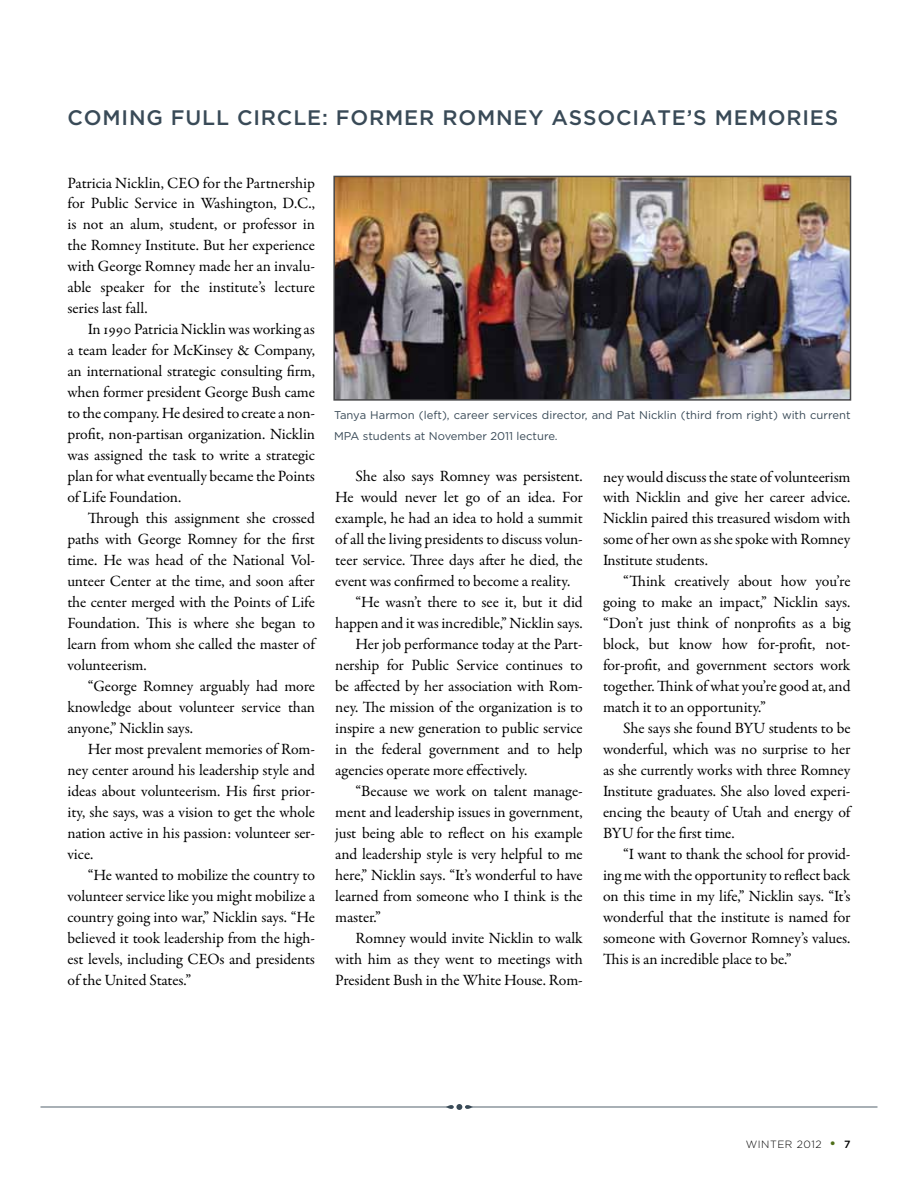
<style>
.page{position:relative;width:918px;height:1188px;background:#fff}
.page>*{position:absolute;margin:0;border:0;box-sizing:border-box;transform-origin:0 0}
.t1{font:500 21px "Gotham";letter-spacing:.04em;color:#394a57}
.t2{font:15.75px/21px "Garamond Premr Pro";letter-spacing:-.005em;color:#000;text-align:justify}
.t3{font:11.25px/21px "Gotham";color:#394a57}
.t4{font:300 10.5px "Gotham";letter-spacing:.05em;color:#000}
.s1{font-weight:500;font-size:13.5px;color:#4f6f19}
.s2{font-weight:500}
</style>
<div class="page">
<img style="left:336px;top:179px;width:512px;height:219px">
<div style="left:333px;top:176px;width:518px;height:225px;border:2px solid #48484a"></div>
<svg style="left:40px;top:1104px;width:837px;height:6px"></svg>
<h1 class="t1" style="left:68px;top:104px;width:772px">COMING FULL CIRCLE: FORMER ROMNEY ASSOCIATE’S M EMORIES</h1>
<p class="t2" style="left:68px;top:172px;width:249px">Patricia Nicklin, CEO for the Partnership for Public Service in Washington, D.C., is not an alum, student, or professor in the Romney Institute. But her experience with George Romney made her an invalu&shy;able speaker for the institute’s lecture series last fall.</p>
<p class="t2" style="left:68px;top:319px;width:249px;text-indent:20px">In 1990 Patricia Nicklin was working as a team leader for McKinsey &amp; Company, an international strategic consulting firm, when former president George Bush came to the company. He desired to create a non&shy;profit, non-partisan organization. Nicklin was assigned the task to write a strategic plan for what eventually became the Points of Life Foundation.</p>
<p class="t2" style="left:68px;top:508px;width:249px;text-indent:20px">Through this assignment she crossed paths with George Romney for the first time. He was head of the National Vol&shy;unteer Center at the time, and soon after the center merged with the Points of Life Foundation. This is where she began to learn from whom she called the master of volunteerism.</p>
<p class="t2" style="left:68px;top:676px;width:249px;text-indent:20px">“George Romney arguably had more knowledge about volunteer service than anyone,” Nicklin says.</p>
<p class="t2" style="left:68px;top:739px;width:249px;text-indent:20px">Her most prevalent memories of Rom&shy;ney center around his leadership style and ideas about volunteerism. His first prior&shy;ity, she says, was a vision to get the whole nation active in his passion: volunteer ser&shy;vice.</p>
<p class="t2" style="left:68px;top:865px;width:249px;text-indent:20px">“He wanted to mobilize the country to volunteer service like you might mobilize a country going into war,” Nicklin says. “He believed it took leadership from the high&shy;est levels, including CEOs and presidents of the United States.”</p>
<p class="t3" style="left:334px;top:404px;width:518px">Tanya Harmon (left), career services director, and Pat Nicklin (third from right) with current<br>MPA students at November 2011 lecture.</p>
<p class="t2" style="left:356px;top:466px;width:229px">She also says Romney was persistent.</p>
<p class="t2" style="left:335px;top:487px;width:249px">He would never let go of an idea. For</p>
<p class="t2" style="left:335px;top:508px;width:249px">example, he had an idea to hold a summit</p>
<p class="t2" style="left:335px;top:529px;width:249px">of all the living presidents to discuss volun-</p>
<p class="t2" style="left:335px;top:550px;width:249px">teer service. Three days after he died, the</p>
<p class="t2" style="left:335px;top:571px;width:236px">event was confirmed to become a reality.</p>
<p class="t2" style="left:356px;top:592px;width:229px">“He wasn’t there to see it, but it did</p>
<p class="t2" style="left:335px;top:613px;width:249px">happen and it was incredible,” Nicklin says.</p>
<p class="t2" style="left:356px;top:634px;width:229px">Her job performance today at the Part-</p>
<p class="t2" style="left:335px;top:655px;width:249px">nership for Public Service continues to</p>
<p class="t2" style="left:335px;top:676px;width:249px">be affected by her association with Rom-</p>
<p class="t2" style="left:335px;top:697px;width:249px">ney. The mission of the organization is to</p>
<p class="t2" style="left:335px;top:718px;width:249px">inspire a new generation to public service</p>
<p class="t2" style="left:335px;top:739px;width:249px">in the federal government and to help</p>
<p class="t2" style="left:335px;top:760px;width:194px">agencies operate more effectively.</p>
<p class="t2" style="left:356px;top:781px;width:229px">“Because we work on talent manage-</p>
<p class="t2" style="left:335px;top:802px;width:249px">ment and leadership issues in government,</p>
<p class="t2" style="left:335px;top:823px;width:249px">just being able to reflect on his example</p>
<p class="t2" style="left:335px;top:844px;width:249px">and leadership style is very helpful to me</p>
<p class="t2" style="left:335px;top:865px;width:249px">here,” Nicklin says. “It’s wonderful to have</p>
<p class="t2" style="left:335px;top:886px;width:249px">learned from someone who I think is the</p>
<p class="t2" style="left:335px;top:907px;width:47px">master.”</p>
<p class="t2" style="left:356px;top:928px;width:229px">Romney would invite Nicklin to walk</p>
<p class="t2" style="left:335px;top:949px;width:249px">with him as they went to meetings with</p>
<p class="t2" style="left:335px;top:970px;width:249px">President Bush in the White House. Rom-</p>
<p class="t2" style="left:603px;top:466px;width:249px">ney would discuss the state of volunteerism with Nicklin and give her career advice.<br>Nicklin paired this treasured wisdom with some of her own as she spoke with Romney Institute students.</p>
<p class="t2" style="left:603px;top:571px;width:249px;text-indent:20px">“Think creatively about how you’re going to make an impact,” Nicklin says. “Don’t just think of nonprofits as a big block, but know how for-profit, not&shy;for-profit, and government sectors work together. Think of what you’re good at, and match it to an opportunity.”</p>
<p class="t2" style="left:603px;top:718px;width:249px;text-indent:20px">She says she found BYU students to be wonderful, which was no surprise to her as she currently works with three Romney Institute graduates. She also loved experi&shy;encing the beauty of Utah and energy of BYU for the first time.</p>
<p class="t2" style="left:603px;top:844px;width:249px;text-indent:20px">“I want to thank the school for provid&shy;ing me with the opportunity to reflect back on this time in my life,” Nicklin says. “It’s wonderful that the institute is named for someone with Governor Romney’s values.<br>This is an incredible place to be.”</p>
<p class="t4" style="left:746px;top:1137px;width:106px">WINTER 2012 <span class="s1">•</span> <span class="s2">7</span></p>
</div>
